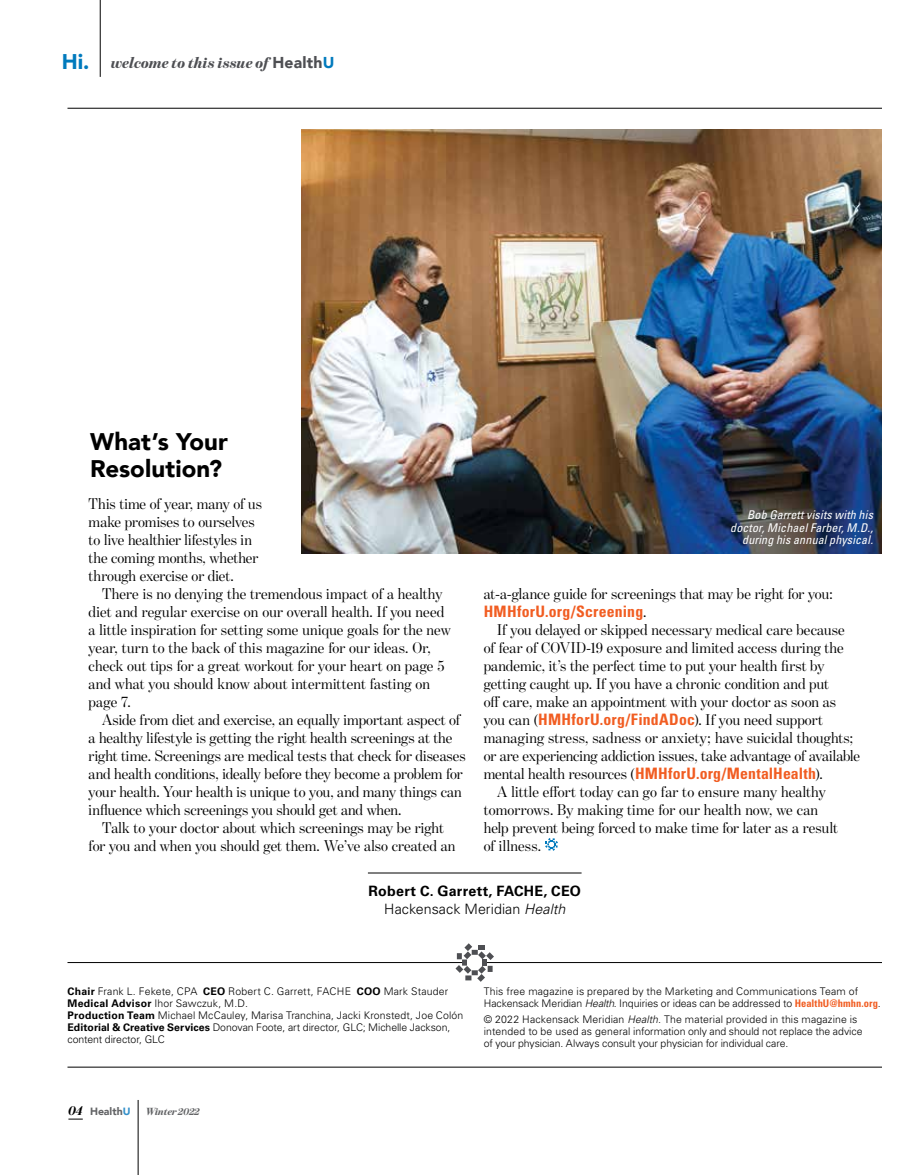
<style>
.page{position:relative;width:918px;height:1175px;background:#fff}
.page>*{position:absolute;margin:0;border:0;box-sizing:border-box;transform-origin:0 0}
.t1{font:900 24px/27px "Avenir";letter-spacing:.005em;color:#000}
.t2{font:15.75px/18px "Benton Mod Disp";letter-spacing:.005em;color:#000}
.t3{font:italic 900 15.75px "Benton Mod Disp";letter-spacing:-.005em;color:#4e4f53}
.t4{font:700 condensed 15.75px "Univers LT Std";letter-spacing:.015em;color:#f15d22}
.t5{font:700 14.25px/18px "Univers LT Std";letter-spacing:.015em;color:#000;text-align:center}
.t6{font:italic condensed 12px/12.8px "Univers LT Std";letter-spacing:.01em;color:#fff;text-align:right}
.t7{font:300 10.5px/12px "Univers LT Std";letter-spacing:.005em;color:#000}
.t8{font:italic 900 10.5px "Benton Mod Disp";letter-spacing:-.02em;color:#636466}
.t9{font:900 10.5px "Avenir";letter-spacing:-.005em;color:#636466}
.s1{font-family:"Avenir LT Std";font-style:normal;font-size:21.15px;color:#007abd}
.s2{font-family:"Avenir";font-style:normal}
.s3{font-family:"Avenir";font-style:normal;color:#007abd}
.s4{font-family:"Benton Mod Disp";font-weight:400;font-stretch:normal;color:#000}
.s5{font-family:"Univers LT Std";font-weight:700;font-stretch:condensed;color:#f15d22}
.s6{font-weight:300}
.s7{font-weight:300;font-style:italic}
.s8{font-weight:700}
.s9{font-style:italic}
.s10{font-weight:700;font-stretch:condensed;color:#f15d22}
.s11{font-family:"Benton Mod Disp";font-style:italic;font-size:13.5px;color:#000}
.s12{color:#3490c9}
</style>
<div class="page">
<img style="left:301px;top:129px;width:581px;height:424px">
<hr style="left:68px;top:962px;width:398px;height:1px;background:#000">
<hr style="left:484px;top:962px;width:398px;height:1px;background:#000">
<svg style="left:455px;top:943px;width:39px;height:38px"></svg>
<hr style="left:68px;top:1066px;width:814px;height:1px;background:#000">
<svg style="left:68px;top:1118px;width:15px;height:1px"></svg>
<hr style="left:138px;top:1100px;width:1px;height:74px;background:#000">
<hr style="left:100px;top:0;width:1px;height:77px;background:#000">
<hr style="left:68px;top:108px;width:814px;height:1px;background:#000">
<hr style="left:368px;top:872px;width:214px;height:1px;background:#000">
<svg style="left:545px;top:838px;width:13px;height:12px"></svg>
<p class="t3" style="left:62px;top:54px;width:274px"><span class="s1">Hi.</span> welcome to this issue of <span class="s2">Health</span><span class="s3">U</span></p>
<h1 class="t1" style="left:90px;top:427px;width:139px">What’s Your<br>Resolution?</h1>
<p class="t2" style="left:89px;top:494px;width:175px">This time of year, many of us make promises to ourselves to live healthier lifestyles in the coming months, whether through exercise or diet.</p>
<p class="t2" style="left:89px;top:584px;width:364px;text-indent:13px">There is no denying the tremendous impact of a healthy diet and regular exercise on our overall health. If you need a little inspiration for setting some unique goals for the new year, turn to the back of this magazine for our ideas. Or, check out tips for a great workout for your heart on page 5 and what you should know about intermittent fasting on page 7.</p>
<p class="t2" style="left:89px;top:710px;width:379px;text-indent:13px">Aside from diet and exercise, an equally important aspect of a healthy lifestyle is getting the right health screenings at the right time. Screenings are medical tests that check for diseases and health conditions, ideally before they become a problem for your health. Your health is unique to you, and many things can influence which screenings you should get and when.</p>
<p class="t2" style="left:89px;top:818px;width:368px;text-align:center">Talk to your doctor about which screenings may be right<br>for you and when you should get them. We’ve also created an</p>
<p class="t6" style="left:730px;top:508px;width:144px">Bob Garrett visits with his doctor, Michael Farber, M.D., during his annual physical.</p>
<p class="t2" style="left:484px;top:584px;width:351px">at-a-glance guide for screenings that may be right for you:</p>
<p class="t4" style="left:484px;top:601px;width:164px">HMHforU.org/Screening<span class="s4">.</span></p>
<p class="t2" style="left:497px;top:620px;width:349px">If you delayed or skipped necessary medical care because</p>
<p class="t2" style="left:484px;top:638px;width:361px">of fear of COVID-19 exposure and limited access during the</p>
<p class="t2" style="left:484px;top:656px;width:342px">pandemic, it’s the perfect time to put your health first by</p>
<p class="t2" style="left:484px;top:674px;width:347px">getting caught up. If you have a chronic condition and put</p>
<p class="t2" style="left:484px;top:692px;width:354px">off care, make an appointment with your doctor as soon as</p>
<p class="t2" style="left:484px;top:710px;width:341px">you can (<span class="s5">HMHforU.org/FindADoc</span>). If you need support</p>
<p class="t2" style="left:484px;top:728px;width:371px">managing stress, sadness or anxiety; have suicidal thoughts;</p>
<p class="t2" style="left:484px;top:746px;width:378px">or are experiencing addiction issues, take advantage of available</p>
<p class="t2" style="left:484px;top:764px;width:341px">mental health resources (<span class="s5">HMHforU.org/MentalHealth</span>).</p>
<p class="t2" style="left:497px;top:782px;width:330px">A little effort today can go far to ensure many healthy</p>
<p class="t2" style="left:484px;top:800px;width:336px">tomorrows. By making time for our health now, we can</p>
<p class="t2" style="left:484px;top:818px;width:356px">help prevent being forced to make time for later as a result</p>
<p class="t2" style="left:484px;top:836px;width:59px">of illness.</p>
<p class="t5" style="left:369px;top:881px;width:214px">Robert C. Garrett, FACHE, CEO<br><span class="s6">Hackensack Meridian</span> <span class="s7">Health</span></p>
<p class="t7" style="left:68px;top:985px;width:397px"><span class="s8">Chair</span> Frank L. Fekete, CPA <span class="s8">CEO</span> Robert C. Garrett, FACHE <span class="s8">COO</span> Mark Stauder <span class="s8">Medical Advisor</span> Ihor Sawczuk, M.D.<br><span class="s8">Production Team</span> Michael McCauley, Marisa Tranchina, Jacki Kronstedt, Joe Colón <span class="s8">Editorial &amp; Creative Services</span> Donovan Foote, art director, GLC; Michelle Jackson, content director, GLC</p>
<p class="t7" style="left:484px;top:985px;width:399px">This free magazine is prepared by the Marketing and Communications Team of<br>Hackensack Meridian <span class="s9">Health</span>. Inquiries or ideas can be addressed to <span class="s10">HealthU@hmhn.org</span>.</p>
<p class="t7" style="left:484px;top:1013px;width:380px">© 2022 Hackensack Meridian <span class="s9">Health.</span> The material provided in this magazine is intended to be used as general information only and should not replace the advice of your physician. Always consult your physician for individual care.</p>
<p class="t9" style="left:68px;top:1101px;width:64px"><span class="s11">04</span> Health<span class="s12">U</span></p>
<p class="t8" style="left:146px;top:1105px;width:56px">Winter 2022</p>
</div>
